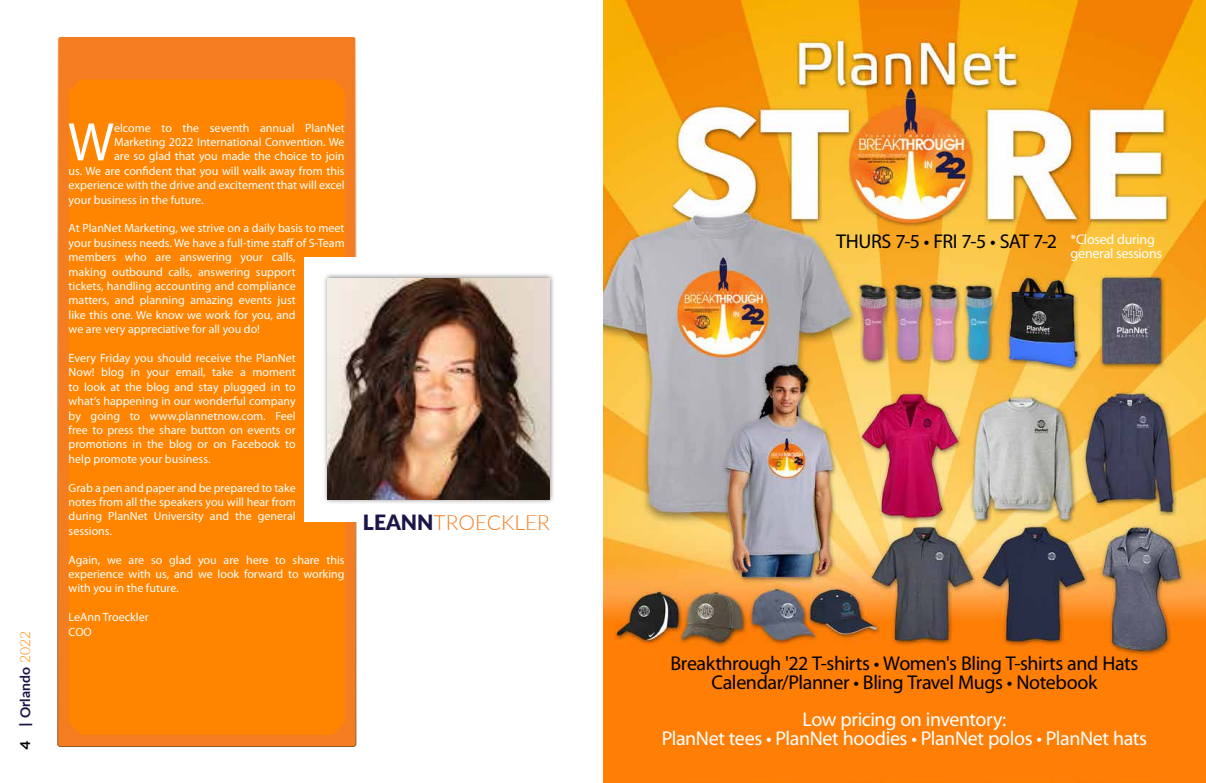
<style>
.page{position:relative;width:1206px;height:783px;background:#fff}
.page>*{position:absolute;margin:0;border:0;box-sizing:border-box;transform-origin:0 0}
.t1{font:54.7px "Myriad Pro";color:#fff}
.t2{font:300 21px "Lato";color:#f57d20}
.t3{font:20px/19px "Myriad Pro";letter-spacing:-.02em;color:#000;text-align:center}
.t4{font:20px/19px "Myriad Pro";letter-spacing:-.02em;color:#fff;text-align:center}
.t5{font:14px "Myriad Pro";letter-spacing:-.015em;color:#fff}
.t6{font:700 14px "Lato";letter-spacing:-.005em;color:#1b1649}
.t7{font:500 14px "Gotham";color:#000}
.t8{font:12px/14.4px "Myriad Pro";color:#fff;text-align:justify}
.s1{font-family:"Gotham"}
.s2{font-weight:300;color:#ff8300}
.s3{font-weight:900;color:#1b1649}
</style>
<div class="page">
<svg style="left:57px;top:37px;width:300px;height:710px;background:#f18027"></svg>
<div style="left:69px;top:79px;width:276px;height:656px;background:#ff8400"></div>
<div style="left:305px;top:257px;width:262px;height:265px;background:#fff"></div>
<div style="left:322px;top:273px;width:233px;height:232px;background:#000;opacity:.54"></div>
<img style="left:328px;top:278px;width:221px;height:221px">
<img style="left:603px;top:0;width:603px;height:783px">
<p class="t6" style="left:15px;top:727px;width:97px;rotate:-90deg"><span class="s1">|</span> Orlando <span class="s2">2022</span></p>
<p class="t7" style="left:16px;top:750px;width:11px;rotate:-90deg">4</p>
<h1 class="t1" style="left:68px;top:112px;width:48px">W</h1>
<p class="t8" style="left:114px;top:121px;width:232px">elcome to the seventh annual PlanNet</p>
<p class="t8" style="left:114px;top:135px;width:232px">Marketing 2022 International Convention. We</p>
<p class="t8" style="left:114px;top:149px;width:232px">are so glad that you made the choice to join</p>
<p class="t8" style="left:69px;top:164px;width:278px">us. We are confident that you will walk away from this</p>
<p class="t8" style="left:69px;top:178px;width:278px">experience with the drive and excitement that will excel</p>
<p class="t8" style="left:69px;top:193px;width:136px">your business in the future.</p>
<p class="t8" style="left:69px;top:221px;width:278px;text-align:left">At PlanNet Marketing, we strive on a daily basis to meet your business needs. We have a full-time staff of S-Team members who are answering your calls,<br>making outbound calls, answering support<br>tickets, handling accounting and compliance<br>matters, and planning amazing events just<br>like this one. We know we work for you, and<br>we are very appreciative for all you do!</p>
<p class="t8" style="left:69px;top:351px;width:229px">Every Friday you should receive the PlanNet Now! blog in your email, take a moment to look at the blog and stay plugged in to what’s happening in our wonderful company by going to www.plannetnow.com. Feel free to press the share button on events or promotions in the blog or on Facebook to help promote your business.</p>
<p class="t8" style="left:69px;top:481px;width:229px">Grab a pen and paper and be prepared to take notes from all the speakers you will hear from during PlanNet University and the general sessions.</p>
<p class="t8" style="left:69px;top:553px;width:278px">Again, we are so glad you are here to share this experience with us, and we look forward to working with you in the future.</p>
<p class="t8" style="left:69px;top:610px;width:82px">LeAnn Troeckler<br>COO</p>
<h2 class="t2" style="left:363px;top:507px;width:189px"><span class="s3">LEANN</span>TROECKLER</h2>
<h3 class="t3" style="left:836px;top:232px;width:320px">THURS 7-5 • FRI 7-5 • SAT 7-2 <sup>*Closed</sup> <sup>during</sup></h3>
<p class="t5" style="left:1071px;top:245px;width:93px">general sessions</p>
<h3 class="t3" style="left:671px;top:654px;width:469px">Breakthrough '22 T-shirts • Women's Bling T-shirts and Hats<br>Calendar/Planner • Bling Travel Mugs • Notebook</h3>
<h3 class="t4" style="left:662px;top:710px;width:487px">Low pricing on inventory:<br>PlanNet tees • PlanNet hoodies • PlanNet polos • PlanNet hats</h3>
</div>
